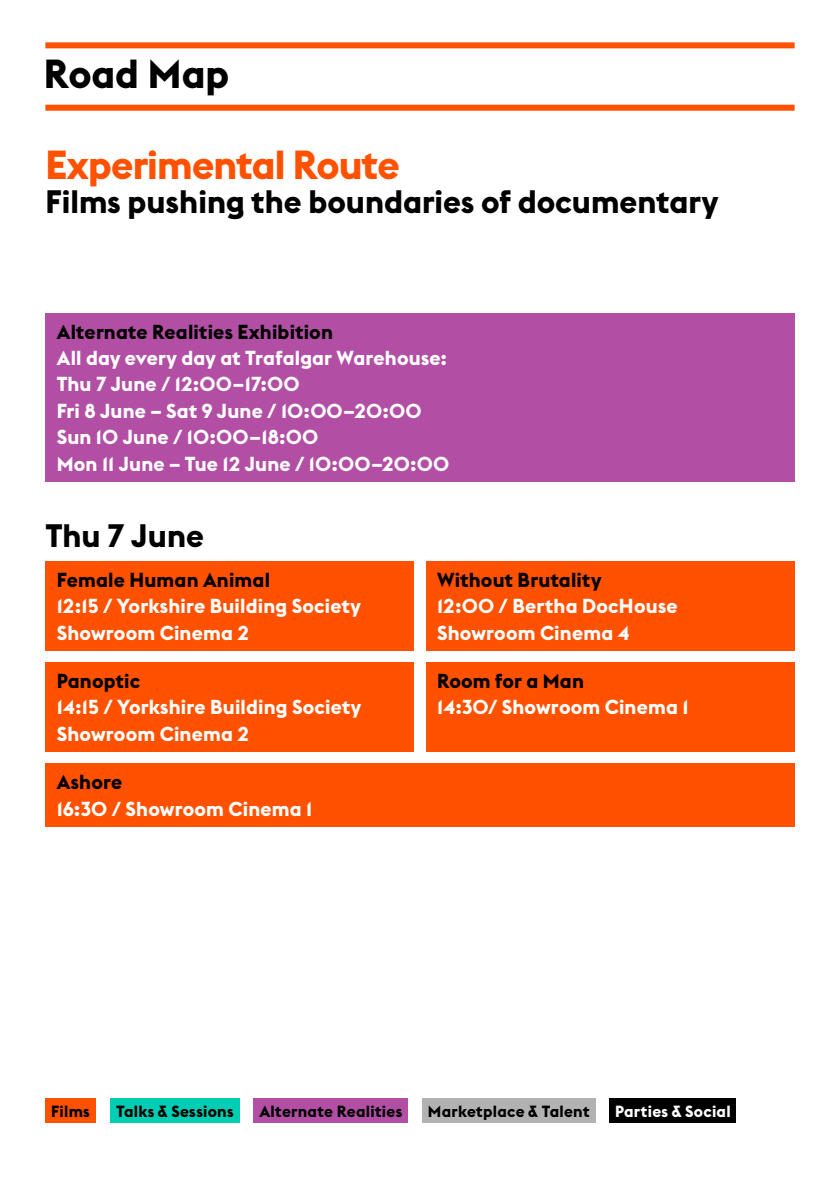
<style>
.page{position:relative;width:840px;height:1191px;background:#fff}
.page>*{position:absolute;margin:0;border:0;box-sizing:border-box;transform-origin:0 0}
.t1{font:700 40px "Euclid Flex Doc Fest";letter-spacing:-.02em;color:#ff5100}
.t2{font:700 40px "Euclid Flex Doc Fest";color:#000}
.t3{font:700 32px "Euclid Flex Doc Fest";color:#000}
.t4{font:700 20px/26.4px "Euclid Flex Doc Fest";letter-spacing:.01em;color:#fff}
.t5{font:700 20px "Euclid Flex Doc Fest";letter-spacing:.01em;color:#000}
.t6{font:700 16px "Euclid Flex Doc Fest";letter-spacing:.015em;color:#000}
.t7{font:700 16px "Euclid Flex Doc Fest";letter-spacing:.02em;color:#fff}
</style>
<div class="page">
<div style="left:45px;top:42px;width:749px;height:6px;background:#ff5100"></div>
<div style="left:45px;top:105px;width:749px;height:6px;background:#ff5100"></div>
<div style="left:45px;top:561px;width:369px;height:90px;background:#ff5100"></div>
<div style="left:45px;top:662px;width:369px;height:90px;background:#ff5100"></div>
<div style="left:425px;top:561px;width:369px;height:90px;background:#ff5100"></div>
<div style="left:425px;top:662px;width:369px;height:90px;background:#ff5100"></div>
<div style="left:45px;top:763px;width:749px;height:64px;background:#ff5100"></div>
<div style="left:45px;top:1098px;width:51px;height:25px;background:#ff5100"></div>
<div style="left:110px;top:1098px;width:129px;height:25px;background:#00ceb4"></div>
<div style="left:253px;top:1098px;width:155px;height:25px;background:#b24fa5"></div>
<div style="left:422px;top:1098px;width:173px;height:25px;background:#b3b2b2"></div>
<div style="left:609px;top:1098px;width:127px;height:25px;background:#000"></div>
<div style="left:45px;top:313px;width:749px;height:169px;background:#b24fa5"></div>
<h1 class="t2" style="left:44px;top:50px;width:187px">Road Map</h1>
<h1 class="t1" style="left:45px;top:142px;width:355px">Experimental Route</h1>
<h2 class="t3" style="left:45px;top:183px;width:674px">Films pushing the boundaries of documentary</h2>
<p class="t5" style="left:57px;top:320px;width:277px">Alternate Realities Exhibition</p>
<p class="t4" style="left:57px;top:345px;width:394px">All day every day at Trafalgar Warehouse:<br>Thu 7 June / 12:00–17:00<br>Fri 8 June – Sat 9 June / 10:00–20:00<br>Sun 10 June / 10:00–18:00<br>Mon 11 June – Tue 12 June / 10:00–20:00</p>
<h2 class="t3" style="left:45px;top:517px;width:160px">Thu 7 June</h2>
<p class="t5" style="left:57px;top:568px;width:215px">Female Human Animal</p>
<p class="t4" style="left:57px;top:593px;width:305px">12:15 / Yorkshire Building Society<br>Showroom Cinema 2</p>
<p class="t5" style="left:57px;top:669px;width:85px">Panoptic</p>
<p class="t4" style="left:57px;top:694px;width:306px">14:15 / Yorkshire Building Society<br>Showroom Cinema 2</p>
<p class="t5" style="left:57px;top:770px;width:67px">Ashore</p>
<p class="t4" style="left:57px;top:795px;width:257px">16:30 / Showroom Cinema 1</p>
<p class="t5" style="left:437px;top:568px;width:166px">Without Brutality</p>
<p class="t4" style="left:437px;top:593px;width:242px">12:00 / Bertha DocHouse<br>Showroom Cinema 4</p>
<p class="t5" style="left:437px;top:669px;width:148px">Room for a Man</p>
<p class="t4" style="left:437px;top:694px;width:253px">14:30/ Showroom Cinema 1</p>
<p class="t6" style="left:51px;top:1102px;width:40px">Films</p>
<p class="t6" style="left:116px;top:1102px;width:119px">Talks &amp; Sessions</p>
<p class="t6" style="left:259px;top:1102px;width:144px">Alternate Realities</p>
<p class="t6" style="left:427px;top:1102px;width:163px">Marketplace &amp; Talent</p>
<p class="t7" style="left:614px;top:1102px;width:117px">Parties &amp; Social</p>
</div>
